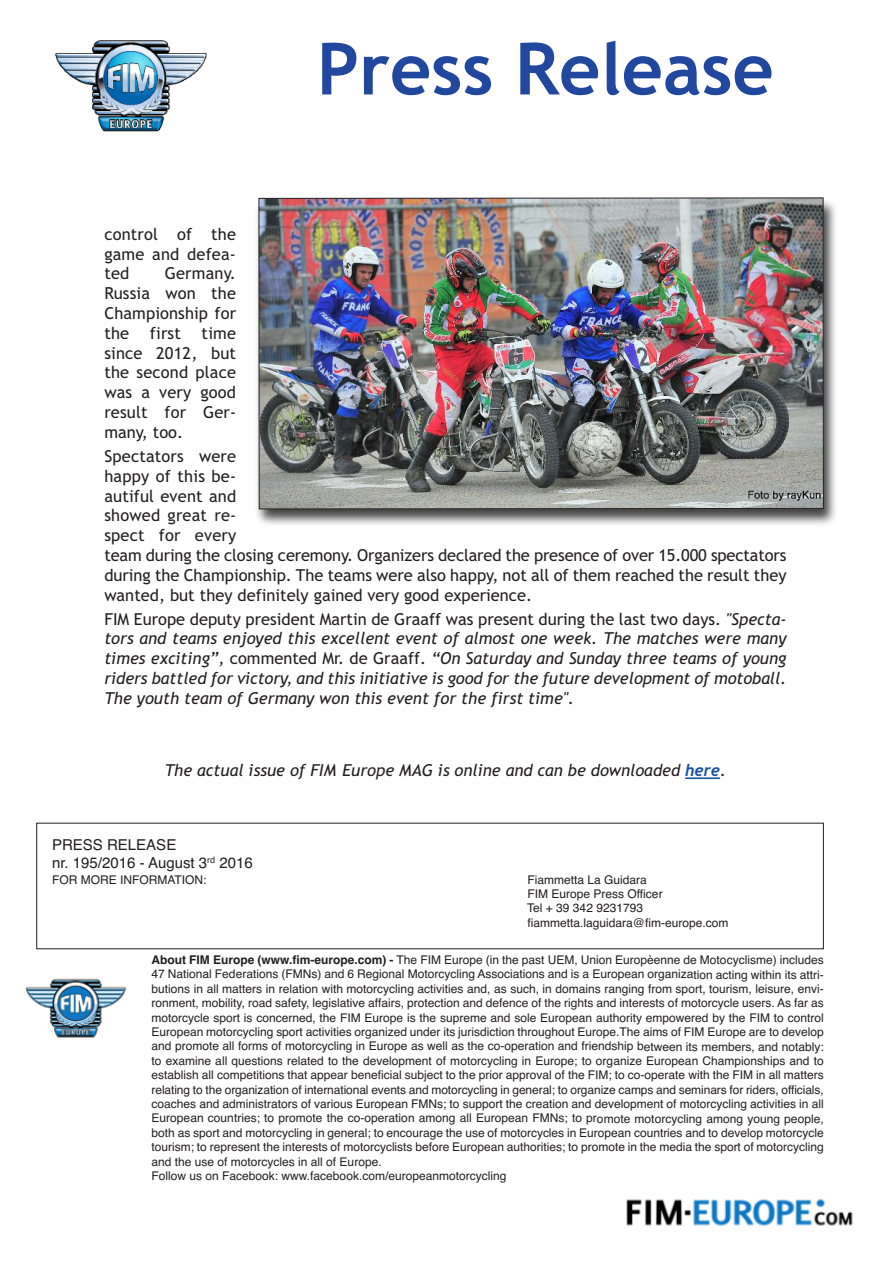
<style>
.page{position:relative;width:893px;height:1263px;background:#fff}
.page>*{position:absolute;margin:0;border:0;box-sizing:border-box;transform-origin:0 0}
.t1{font:700 72px "Trebuchet MS";color:#22479e}
.t2{font:16.5px/19.8px "Trebuchet MS";color:#231f20;text-align:justify}
.t3{font:italic 16.5px/19.8px "Trebuchet MS";color:#231f20;text-align:justify}
.t4{font:15px/18px "Helvetica";color:#231f20}
.t5{font:12px/14.4px "Helvetica";color:#231f20}
.s1{font-style:normal}
.s2{font-family:"Trebuchet";font-weight:700;color:#1c52a4}
.s3{font-weight:700}
</style>
<div class="page">
<img style="left:54px;top:40px;width:153px;height:92px">
<img style="left:626px;top:1198px;width:227px;height:28px">
<hr style="left:685px;top:777px;width:35px;height:2px;background:#1c52a4">
<img style="left:257px;top:201px;width:579px;height:324px">
<img style="left:258px;top:197px;width:566px;height:313px">
<img style="left:25px;top:978px;width:101px;height:60px">
<h1 class="t1" style="left:317px;top:28px;width:458px">Press Release</h1>
<h2 class="t2" style="left:104px;top:224px;width:133px">control of the game and defea&shy;ted</h2>
<h2 class="t2" style="left:104px;top:264px;width:133px;text-indent:60px">Germany.<br>Russia won the Championship for the</h2>
<h2 class="t2" style="left:150px;top:323px;width:33px">first</h2>
<h2 class="t2" style="left:104px;top:323px;width:133px;text-indent:97px">time since 2012, but the second place was a very good result for Ger&shy;many, too.</h2>
<p class="t2" style="left:104px;top:446px;width:684px;text-align:left">Spectators were<br>happy of this be-<br>autiful event and<br>showed great re-<br>spect for every<br>team during the closing ceremony. Organizers declared the presence of over 15.000 spectators during the Championship. The teams were also happy, not all of them reached the result they wanted, but they definitely gained very good experience.</p>
<p class="t3" style="left:104px;top:609px;width:684px"><span class="s1">FIM Europe deputy president Martin de Graaff was present during the last two days.</span> "Specta&shy;tors and teams enjoyed this excellent event of almost one week. The matches were many times exciting”, <span class="s1">commented Mr. de Graaff.</span> “On Saturday and Sunday three teams of young riders battled for victory, and this initiative is good for the future development of motoball.<br>The youth team of Germany won this event for the first time".</p>
<h2 class="t3" style="left:165px;top:760px;width:563px">The actual issue of FIM Europe MAG is online and can be downloaded <span class="s2">here</span>.</h2>
<p class="t4" style="left:52px;top:836px;width:202px">PRESS RELEASE<br>nr. 195/2016 - August 3<sup>rd</sup> 2016</p>
<p class="t5" style="left:52px;top:872px;width:156px">FOR MORE INFORMATION:</p>
<p class="t5" style="left:527px;top:872px;width:203px">Fiammetta La Guidara<br>FIM Europe Press Officer<br>Tel + 39 342 9231793 fiammetta.laguidara@fim-europe.com</p>
<p class="t5" style="left:151px;top:953px;width:674px"><span class="s3">About FIM Europe (www.fim-europe.com) -</span> The FIM Europe (in the past UEM, Union Europèenne de Motocyclisme) includes 47 National Federations (FMNs) and 6 Regional Motorcycling Associations and is a European organization acting within its attri&shy;butions in all matters in relation with motorcycling activities and, as such, in domains ranging from sport, tourism, leisure, envi&shy;ronment, mobility, road safety, legislative affairs, protection and defence of the rights and interests of motorcycle users. As far as motorcycle sport is concerned, the FIM Europe is the supreme and sole European authority empowered by the FIM to control European motorcycling sport activities organized under its jurisdiction throughout Europe.The aims of FIM Europe are to develop and promote all forms of motorcycling in Europe as well as the co-operation and friendship between its members, and notably: to examine all questions related to the development of motorcycling in Europe; to organize European Championships and to establish all competitions that appear beneficial subject to the prior approval of the FIM; to co-operate with the FIM in all matters relating to the organization of international events and motorcycling in general; to organize camps and seminars for riders, officials, coaches and administrators of various European FMNs; to support the creation and development of motorcycling activities in all European countries; to promote the co-operation among all European FMNs; to promote motorcycling among young people, both as sport and motorcycling in general; to encourage the use of motorcycles in European countries and to develop motorcycle tourism; to represent the interests of motorcyclists before European authorities; to promote in the media the sport of motorcycling and the use of motorcycles in all of Europe.<br>Follow us on Facebook: www.facebook.com/europeanmotorcycling</p>
</div>
